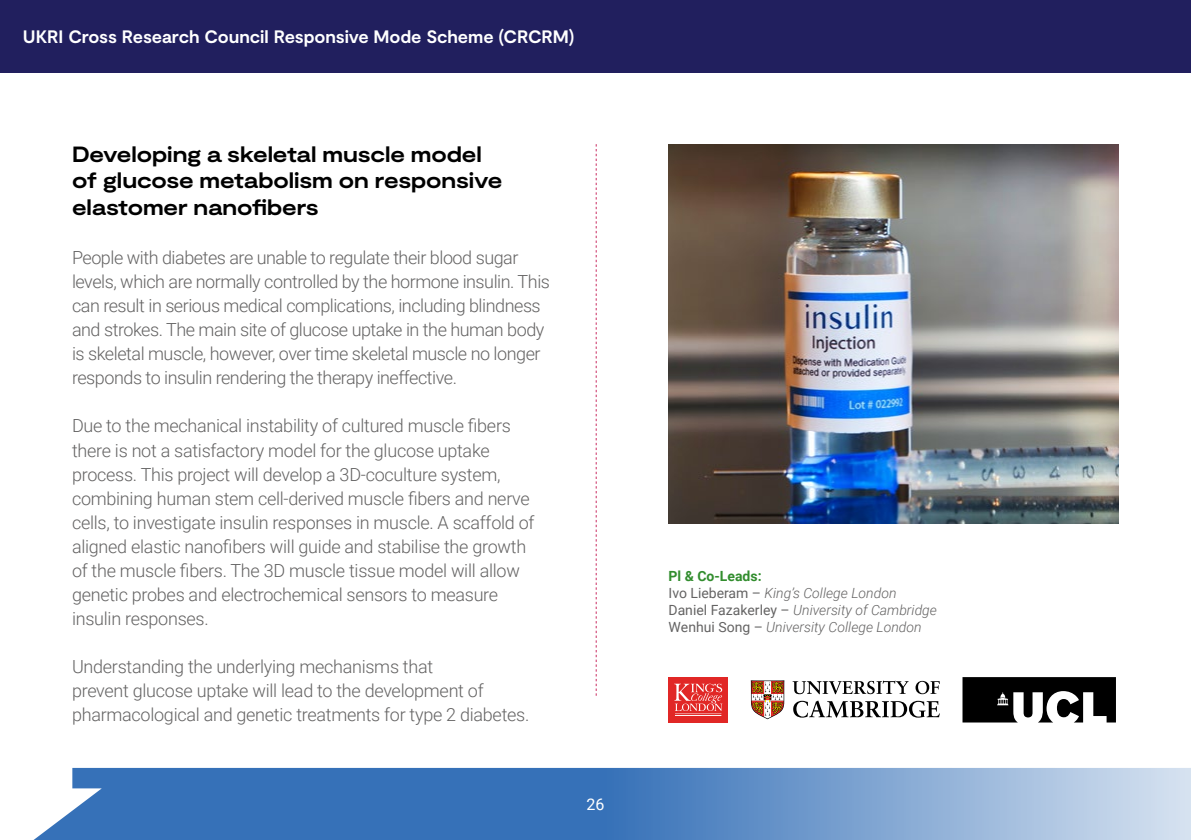
<style>
.page{position:relative;width:1191px;height:840px;background:#fff}
.page>*{position:absolute;margin:0;border:0;box-sizing:border-box;transform-origin:0 0}
.H2__Major_Sections{font:700 expanded 22px/26.4px "Moderat";letter-spacing:-.005em;color:#000}
.P__Body_Text{font:300 18px/24px "Roboto";letter-spacing:-.015em;color:#646363}
.t1{font:700 18px "Moderat";letter-spacing:-.005em;color:#fff}
.t2{font:16px "Roboto";color:#fff}
.P__Body_Text_DELEGATES{font:italic 300 14px "Roboto";color:#646363}
.H3__Subsection_Delegates{font:700 14px "Roboto";color:#328d2e}
.s1{font-weight:400;font-style:normal}
</style>
<div class="page">
<svg style="left:35px;top:767px;width:1156px;height:72px;background:#6693c9"></svg>
<div style="left:0;top:0;width:1191px;height:72px;background:#211f5e"></div>
<svg style="left:596px;top:144px;width:1px;height:551px"></svg>
<img style="left:668px;top:144px;width:451px;height:379px">
<div style="left:668px;top:676px;width:60px;height:46px;background:#e12726"></div>
<svg style="left:674px;top:683px;width:48px;height:32px"></svg>
<svg style="left:962px;top:677px;width:154px;height:45px"></svg>
<svg style="left:750px;top:680px;width:34px;height:38px"></svg>
<svg style="left:792px;top:680px;width:116px;height:13px"></svg>
<svg style="left:915px;top:680px;width:24px;height:13px"></svg>
<svg style="left:793px;top:700px;width:146px;height:17px"></svg>
<p class="t1" style="left:23px;top:26px;width:553px">UKRI Cross Research Council Responsive Mode Scheme (CRCRM)</p>
<h2 class="H2__Major_Sections" style="left:72px;top:142px;width:432px">Developing a skeletal muscle model of glucose metabolism on responsive elastomer nanofibers</h2>
<p class="P__Body_Text" style="left:72px;top:245px;width:479px">People with diabetes are unable to regulate their blood sugar levels, which are normally controlled by the hormone insulin. This can result in serious medical complications, including blindness and strokes. The main site of glucose uptake in the human body is skeletal muscle, however, over time skeletal muscle no longer responds to insulin rendering the therapy ineffective.</p>
<p class="P__Body_Text" style="left:72px;top:413px;width:464px">Due to the mechanical instability of cultured muscle fibers there is not a satisfactory model for the glucose uptake process. This project will develop a 3D-coculture system, combining human stem cell-derived muscle fibers and nerve cells, to investigate insulin responses in muscle. A scaffold of aligned elastic nanofibers will guide and stabilise the growth of the muscle fibers. The 3D muscle tissue model will allow genetic probes and electrochemical sensors to measure insulin responses.</p>
<p class="P__Body_Text" style="left:72px;top:653px;width:459px">Understanding the underlying mechanisms that<br>prevent glucose uptake will lead to the development of pharmacological and genetic treatments for type 2 diabetes.</p>
<p class="t2" style="left:586px;top:792px;width:19px">26</p>
<h3 class="H3__Subsection_Delegates" style="left:668px;top:566px;width:95px">Pl &amp; Co-Leads:</h3>
<p class="P__Body_Text_DELEGATES" style="left:668px;top:583px;width:230px"><span class="s1">Ivo Lieberam –</span> King’s College London</p>
<p class="P__Body_Text_DELEGATES" style="left:668px;top:599px;width:270px"><span class="s1">Daniel Fazakerley –</span> University of Cambridge</p>
<p class="P__Body_Text_DELEGATES" style="left:668px;top:616px;width:255px"><span class="s1">Wenhui Song –</span> University College London</p>
</div>
